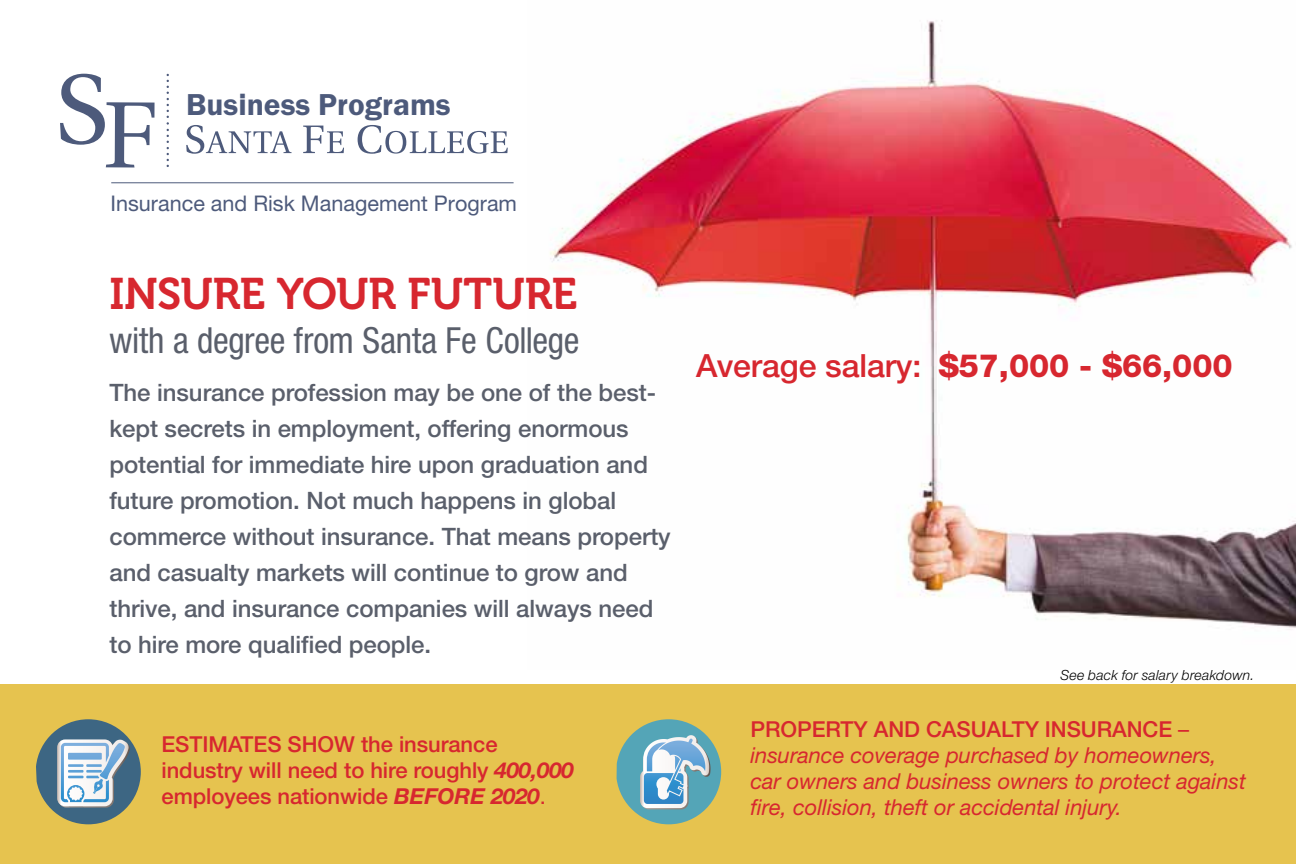
<style>
.page{position:relative;width:1296px;height:864px;background:#fff}
.page>*{position:absolute;margin:0;border:0;box-sizing:border-box;transform-origin:0 0}
.t1{font:44px "Museo 700";letter-spacing:-.01em;color:#d7272f}
.t2{font:condensed 36px "Helvetica Neue LT Std";letter-spacing:-.005em;color:#5a5f6b}
.t3{font:800 32px "Helvetica Neue LT Std";letter-spacing:-.005em;color:#d7272f}
.t4{font:600 31.4px "Franklin Gothic";color:#4d5a7b}
.t5{font:500 24px/36px "Helvetica Neue LT Std";letter-spacing:-.005em;color:#5a5f6b}
.t6{font:italic 22px/26px "Helvetica Neue LT Std";letter-spacing:-.005em;color:#d7272f}
.t7{font:500 22px/26px "Helvetica Neue LT Std";letter-spacing:-.005em;color:#d7272f}
.t8{font:21.6px "Helvetica Neue LT Std";color:#4d5a7b}
.t9{font:italic 300 14px "Helvetica Neue LT Std";letter-spacing:.015em;color:#000}
.s1{font-weight:700;font-style:italic}
.s2{font-weight:400}
.s3{font-weight:500}
.s4{font-weight:500;font-style:normal}
.s5{font-style:normal}
</style>
<div class="page">
<div style="left:0;top:684px;width:1296px;height:180px;background:#e6c34f"></div>
<img style="left:550px;top:20px;width:746px;height:610px">
<svg style="left:186px;top:125px;width:106px;height:29px"></svg>
<svg style="left:303px;top:126px;width:41px;height:27px"></svg>
<svg style="left:358px;top:125px;width:150px;height:29px"></svg>
<svg style="left:60px;top:74px;width:95px;height:94px"></svg>
<svg style="left:167px;top:74px;width:2px;height:93px"></svg>
<hr style="left:111px;top:182px;width:403px;height:1px;background:#4d5a7b">
<svg style="left:36px;top:719px;width:105px;height:105px"></svg>
<svg style="left:617px;top:719px;width:104px;height:105px"></svg>
<h3 class="t4" style="left:186px;top:85px;width:266px">Business Programs</h3>
<p class="t8" style="left:111px;top:190px;width:408px">Insurance and Risk Management Program</p>
<h1 class="t1" style="left:109px;top:270px;width:469px">INSURE YOUR FUTURE</h1>
<h2 class="t2" style="left:109px;top:320px;width:472px">with a degree from Santa Fe College</h2>
<p class="t5" style="left:109px;top:374px;width:563px">The insurance profession may be one of the best&shy;kept secrets in employment, offering enormous potential for immediate hire upon graduation and future promotion. Not much happens in global commerce without insurance. That means property and casualty markets will continue to grow and thrive, and insurance companies will always need to hire more qualified people.</p>
<p class="t7" style="left:162px;top:730px;width:414px">Estimates show the insurance industry will need to hire roughly <span class="s1">400,000 </span>employees nationwide <span class="s1">BEFORE 2020</span><span class="s2">.</span></p>
<h3 class="t3" style="left:696px;top:347px;width:538px"><span class="s3">Average salary:</span> $57,000 - $66,000</h3>
<p class="t9" style="left:1061px;top:666px;width:195px">See back for salary breakdown.</p>
<p class="t6" style="left:750px;top:716px;width:497px"><span class="s4">property and casualty insurance</span> <span class="s5">– </span>insurance coverage purchased by homeowners, car owners and business owners to protect against fire, collision, theft or accidental injury.</p>
</div>
